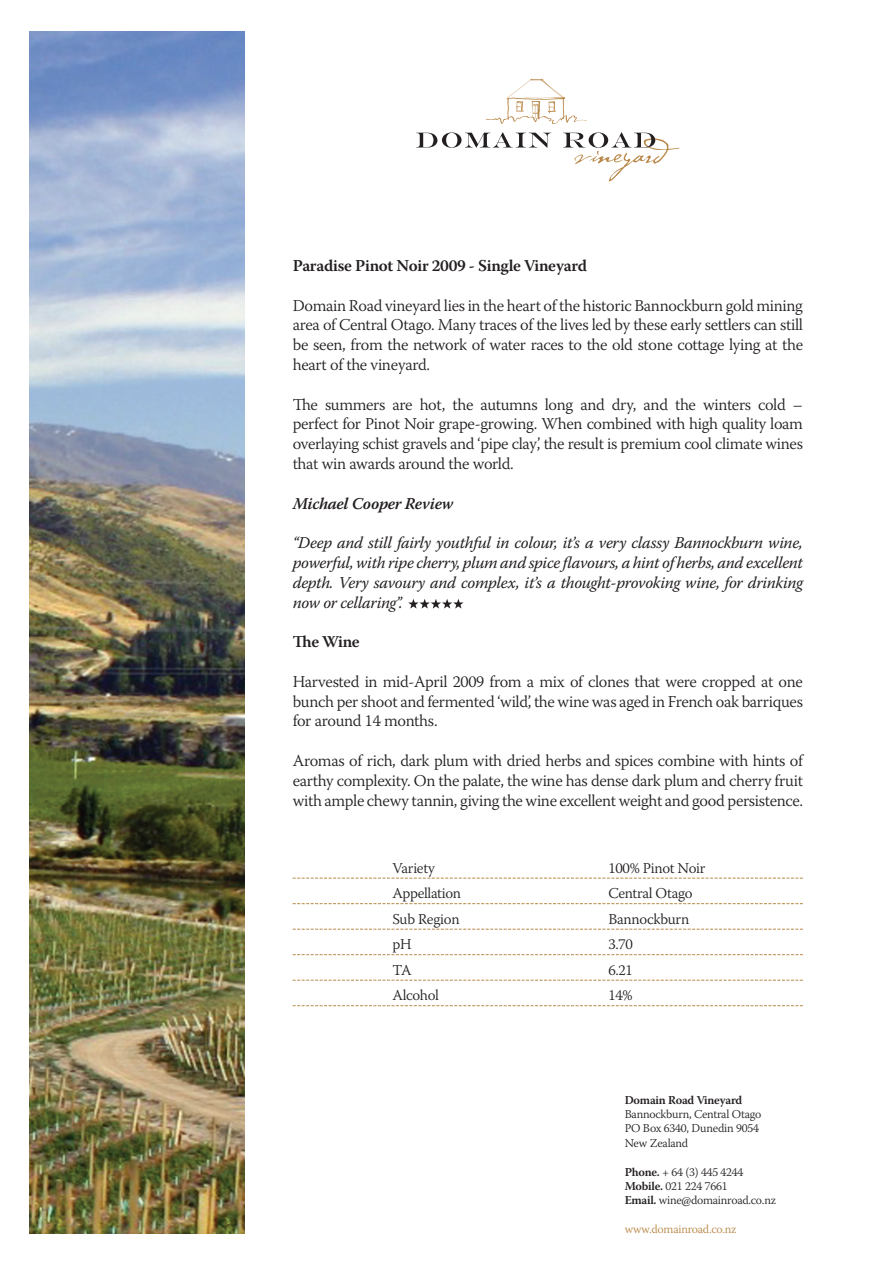
<style>
.page{position:relative;width:893px;height:1263px;background:#fff}
.page>*{position:absolute;margin:0;border:0;box-sizing:border-box;transform-origin:0 0}
.t1{font:300 16.5px/19.8px "Warnock Pro";letter-spacing:-.02em;color:#231f20;text-align:justify}
.t2{font:italic 16.5px/19.8px "Warnock Pro";letter-spacing:-.02em;color:#231f20;text-align:justify}
.t3{font:600 16.5px "Warnock Pro";letter-spacing:-.02em;color:#231f20}
.t4{font:italic 600 16.5px "Warnock Pro";letter-spacing:-.02em;color:#231f20}
.t5{font:300 15px "Warnock Pro";letter-spacing:-.02em;color:#231f20}
.t6{font:300 12px "Warnock Pro";letter-spacing:-.02em;color:#231f20}
.t7{font:300 12px "Warnock Pro";letter-spacing:-.02em;color:#b98747}
.t8{font:600 12px "Warnock Pro";letter-spacing:-.02em;color:#231f20}
.s1{font-weight:600}
</style>
<div class="page">
<svg style="left:485px;top:78px;width:102px;height:46px"></svg>
<svg style="left:416px;top:132px;width:135px;height:16px"></svg>
<svg style="left:563px;top:132px;width:116px;height:49px"></svg>
<svg style="left:293px;top:878px;width:510px;height:1px"></svg>
<svg style="left:293px;top:903px;width:510px;height:1px"></svg>
<svg style="left:293px;top:929px;width:510px;height:1px"></svg>
<svg style="left:293px;top:954px;width:510px;height:1px"></svg>
<svg style="left:293px;top:980px;width:510px;height:1px"></svg>
<svg style="left:293px;top:1005px;width:510px;height:1px"></svg>
<svg style="left:408px;top:599px;width:55px;height:10px"></svg>
<img style="left:30px;top:31px;width:214px;height:1202px">
<p class="t3" style="left:293px;top:256px;width:296px">Paradise Pinot Noir 2009 - Single Vineyard</p>
<p class="t1" style="left:293px;top:295px;width:512px">Domain Road vineyard lies in the heart of the historic Bannockburn gold mining area of Central Otago. Many traces of the lives led by these early settlers can still be seen, from the network of water races to the old stone cottage lying at the heart of the vineyard.</p>
<p class="t1" style="left:293px;top:394px;width:512px">The summers are hot, the autumns long and dry, and the winters cold – perfect for Pinot Noir grape-growing. When combined with high quality loam overlaying schist gravels and ‘pipe clay’, the result is premium cool climate wines that win awards around the world.</p>
<p class="t4" style="left:293px;top:493px;width:162px">Michael Cooper Review</p>
<p class="t2" style="left:293px;top:533px;width:512px">“Deep and still fairly youthful in colour, it’s a very classy Bannockburn wine, powerful, with ripe cherry, plum and spice flavours, a hint of herbs, and excellent depth. Very savoury and complex, it’s a thought-provoking wine, for drinking now or cellaring”.</p>
<p class="t3" style="left:293px;top:632px;width:69px">The Wine</p>
<p class="t1" style="left:293px;top:671px;width:512px">Harvested in mid-April 2009 from a mix of clones that were cropped at one bunch per shoot and fermented ‘wild’, the wine was aged in French oak barriques for around 14 months.</p>
<p class="t1" style="left:293px;top:750px;width:512px">Aromas of rich, dark plum with dried herbs and spices combine with hints of earthy complexity. On the palate, the wine has dense dark plum and cherry fruit with ample chewy tannin, giving the wine excellent weight and good persistence.</p>
<p class="t5" style="left:392px;top:858px;width:44px">Variety</p>
<p class="t5" style="left:608px;top:858px;width:98px">100% Pinot Noir</p>
<p class="t5" style="left:392px;top:884px;width:70px">Appellation</p>
<p class="t5" style="left:608px;top:884px;width:86px">Central Otago</p>
<p class="t5" style="left:392px;top:909px;width:69px">Sub Region</p>
<p class="t5" style="left:608px;top:909px;width:82px">Bannockburn</p>
<p class="t5" style="left:392px;top:935px;width:21px">pH</p>
<p class="t5" style="left:608px;top:935px;width:26px">3.70</p>
<p class="t5" style="left:392px;top:960px;width:21px">TA</p>
<p class="t5" style="left:608px;top:960px;width:26px">6.21</p>
<p class="t5" style="left:392px;top:986px;width:48px">Alcohol</p>
<p class="t5" style="left:608px;top:986px;width:26px">14%</p>
<p class="t8" style="left:625px;top:1092px;width:119px">Domain Road Vineyard</p>
<p class="t6" style="left:625px;top:1107px;width:138px">Bannockburn, Central Otago</p>
<p class="t6" style="left:625px;top:1121px;width:136px">PO Box 6340, Dunedin 9054</p>
<p class="t6" style="left:625px;top:1136px;width:65px">New Zealand</p>
<p class="t6" style="left:625px;top:1164px;width:120px"><span class="s1">Phone.</span> + 64 (3) 445 4244</p>
<p class="t6" style="left:625px;top:1179px;width:104px"><span class="s1">Mobile.</span> 021 224 7661</p>
<p class="t6" style="left:625px;top:1193px;width:153px"><span class="s1">Email.</span> wine@domainroad.co.nz</p>
<p class="t7" style="left:625px;top:1222px;width:113px">www.domainroad.co.nz</p>
</div>
